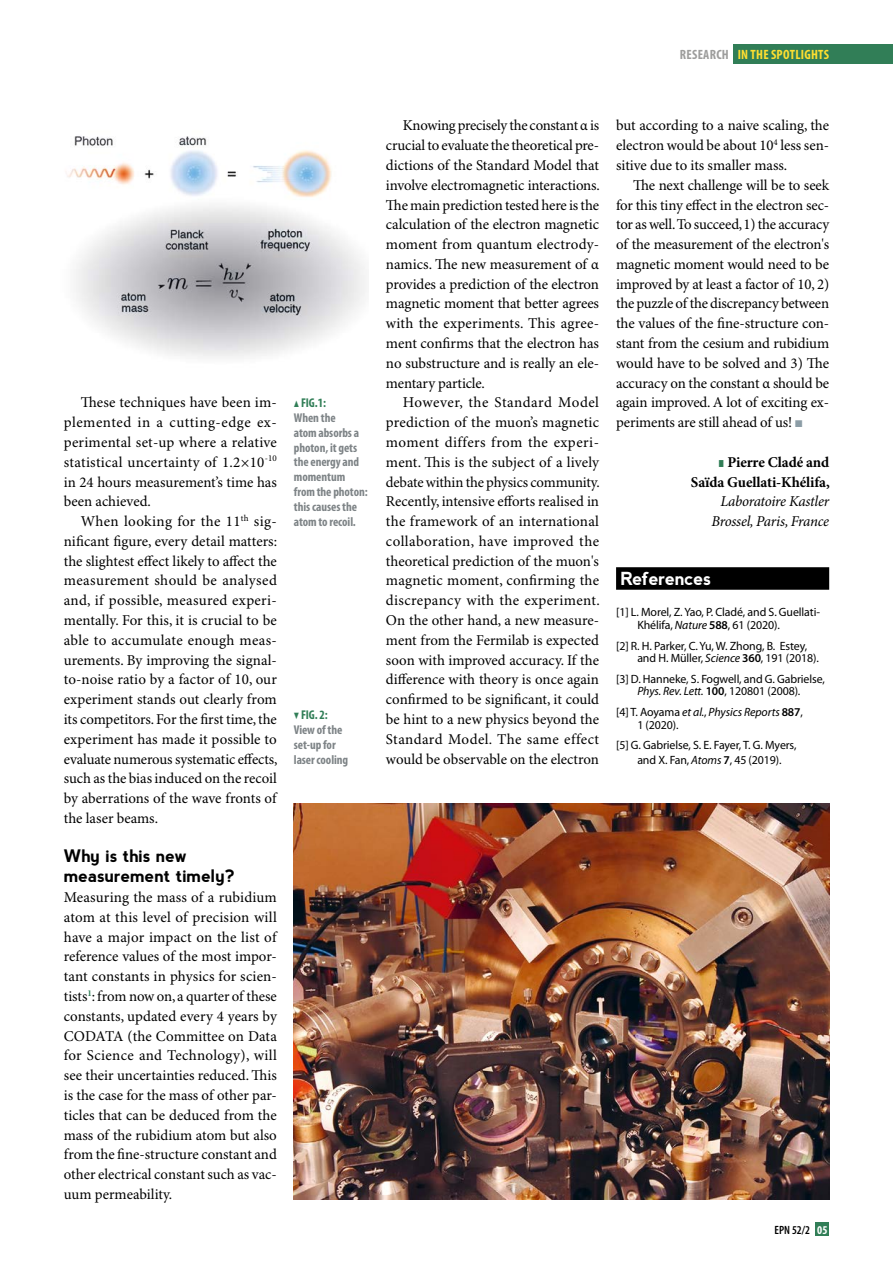
<style>
.page{position:relative;width:893px;height:1263px;background:#fff}
.page>*{position:absolute;margin:0;border:0;box-sizing:border-box;transform-origin:0 0}
.t1{font:700 18px "nevis";letter-spacing:-.015em;color:#fff}
.t2{font:700 17.25px/19.8px "nevis";letter-spacing:-.005em;color:#000}
.t3{font:15px/19.8px "Minion Pro";letter-spacing:-.005em;color:#000;text-align:justify}
.t4{font:italic 15px/19.8px "Minion Pro";letter-spacing:-.02em;color:#000;text-align:center}
.t5{font:700 15px/19.8px "Minion Pro";letter-spacing:-.005em;color:#000;text-align:right}
.t6{font:700 condensed 13.5px "Myriad Pro";letter-spacing:.02em;color:#ffdf30}
.t7{font:700 condensed 13.5px "Myriad Pro";color:#9d9d9c}
.t8{font:700 condensed 12.75px/14.9px "Myriad Pro";letter-spacing:-.005em;color:#7d8386}
.t9{font:12px/12.3px "Myriad Pro";letter-spacing:-.01em;color:#000}
.t10{font:600 condensed 12px "Myriad Pro";color:#000}
.s1{color:#9d9d9c}
.s2{font-family:"Mathematical Pi Six";font-weight:400;font-stretch:normal;font-size:8.7px;color:#317e57}
.s3{color:#317e57}
.s4{color:#8c9da6}
.s5{font-family:"Myriad Pro";font-weight:900;font-size:9.75px;color:#317e57}
.s6{font-style:italic}
.s7{font-weight:600}
.s8{font-weight:700;color:#fff}
</style>
<div class="page">
<div style="left:816px;top:1222px;width:13px;height:14px;background:#317e57"></div>
<div style="left:733px;top:45px;width:160px;height:19px;background:#317e57"></div>
<img style="left:67px;top:136px;width:299px;height:222px">
<img style="left:294px;top:803px;width:535px;height:396px">
<div style="left:616px;top:567px;width:213px;height:23px;background:#000"></div>
<p class="t7" style="left:680px;top:47px;width:7px">resear</p>
<p class="t6" style="left:716px;top:47px;width:114px"><span class="s1">ch</span> IN THE SPOTLIGHTS</p>
<p class="t3" style="left:64px;top:393px;width:215px;text-indent:17px">These techniques have been im&shy;plemented in a cutting-edge ex&shy;perimental set-up where a relative statistical uncertainty of 1.2×10<sup>-10 </sup>in 24 hours measurement’s time has been achieved.</p>
<p class="t3" style="left:64px;top:512px;width:215px;text-indent:17px">When looking for the 11<sup>th</sup> sig&shy;nificant figure, every detail matters: the slightest effect likely to affect the measurement should be analysed and, if possible, measured experi&shy;mentally. For this, it is crucial to be able to accumulate enough meas&shy;urements. By improving the signal&shy;to-noise ratio by a factor of 10, our experiment stands out clearly from its competitors. For the first time, the experiment has made it possible to evaluate numerous systematic effects, such as the bias induced on the recoil by aberrations of the wave fronts of the laser beams.</p>
<p class="t2" style="left:64px;top:846px;width:173px">Why is this new measurement timely?</p>
<p class="t3" style="left:64px;top:888px;width:215px">Measuring the mass of a rubidium atom at this level of precision will have a major impact on the list of reference values of the most impor&shy;tant constants in physics for scien&shy;tists<sup>1</sup>: from now on, a quarter of these constants, updated every 4 years by CODATA (the Committee on Data for Science and Technology), will see their uncertainties reduced. This is the case for the mass of other par&shy;ticles that can be deduced from the mass of the rubidium atom but also from the fine-structure constant and other electrical constant such as vac&shy;uum permeability.</p>
<p class="t8" style="left:294px;top:396px;width:75px"><span class="s2">m</span> <span class="s3">FIG.1:<br></span>When the<br>atom absorbs a photon, it gets the energy and momentum from the photon: this causes the atom to recoil.</p>
<p class="t8" style="left:294px;top:708px;width:56px"><span class="s2">.</span> <span class="s3">FIG. 2:<br></span>View of the set-up for laser cooling</p>
<p class="t3" style="left:386px;top:116px;width:215px;text-indent:17px">Knowing precisely the constant α is crucial to evaluate the theoretical pre&shy;dictions of the Standard Model that involve electromagnetic interactions.<br>The main prediction tested here is the calculation of the electron magnetic moment from quantum electrody&shy;namics. The new measurement of α provides a prediction of the electron magnetic moment that better agrees with the experiments. This agree&shy;ment confirms that the electron has no substructure and is really an ele&shy;mentary particle.</p>
<p class="t3" style="left:386px;top:393px;width:215px;text-indent:17px">However, the Standard Model prediction of the muon’s magnetic moment differs from the experi&shy;ment. This is the subject of a lively debate within the physics community.<br>Recently, intensive efforts realised in the framework of an international collaboration, have improved the theoretical prediction of the muon's magnetic moment, confirming the discrepancy with the experiment.<br>On the other hand, a new measure&shy;ment from the Fermilab is expected soon with improved accuracy. If the difference with theory is once again confirmed to be significant, it could be hint to a new physics beyond the Standard Model. The same effect would be observable on the electron</p>
<p class="t3" style="left:616px;top:116px;width:215px">but according to a naive scaling, the electron would be about 10<sup>4</sup> less sen&shy;sitive due to its smaller mass.</p>
<p class="t3" style="left:616px;top:176px;width:215px;text-indent:17px">The next challenge will be to seek for this tiny effect in the electron sec&shy;tor as well. To succeed, 1) the accuracy of the measurement of the electron's magnetic moment would need to be improved by at least a factor of 10, 2) the puzzle of the discrepancy between the values of the fine-structure con&shy;stant from the cesium and rubidium would have to be solved and 3) The accuracy on the constant α should be again improved. A lot of exciting ex&shy;periments are still ahead of us! <span class="s4">■</span></p>
<p class="t5" style="left:691px;top:453px;width:140px"><span class="s5">l</span>Pierre Cladé and<br>Saïda Guellati-Khélifa,</p>
<p class="t4" style="left:711px;top:492px;width:119px">Laboratoire Kastler<br>Brossel, Paris, France</p>
<p class="t1" style="left:620px;top:569px;width:92px">References</p>
<p class="t9" style="left:637px;top:606px;width:184px;text-indent:-21px">[1] L. Morel, Z. Yao, P. Cladé, and S. Guellati-<br>Khélifa, <span class="s6">Nature</span> <span class="s7">588</span>, 61 (2020).</p>
<p class="t9" style="left:637px;top:640px;width:183px;text-indent:-21px">[2] R. H. Parker, C. Yu, W. Zhong, B. Estey, and H. Müller, <span class="s6">Science</span> <span class="s7">360</span>, 191 (2018).</p>
<p class="t9" style="left:616px;top:673px;width:210px;text-align:center">[3] D. Hanneke, S. Fogwell, and G. Gabrielse,<br><span class="s6">Phys. Rev. Lett.</span> <span class="s7">100</span>, 120801 (2008).</p>
<p class="t9" style="left:637px;top:706px;width:167px;text-indent:-21px">[4] T. Aoyama <span class="s6">et al.</span>, <span class="s6">Physics Reports</span> <span class="s7">887</span>,<br>1 (2020).</p>
<p class="t9" style="left:616px;top:738px;width:182px;line-height:14.4px;text-align:center">[5] G. Gabrielse, S. E. Fayer, T. G. Myers, and X. Fan, <span class="s6">Atoms</span> <span class="s7">7</span>, 45 (2019).</p>
<p class="t10" style="left:774px;top:1223px;width:54px">EPN 52/2 <span class="s8">05</span></p>
</div>
